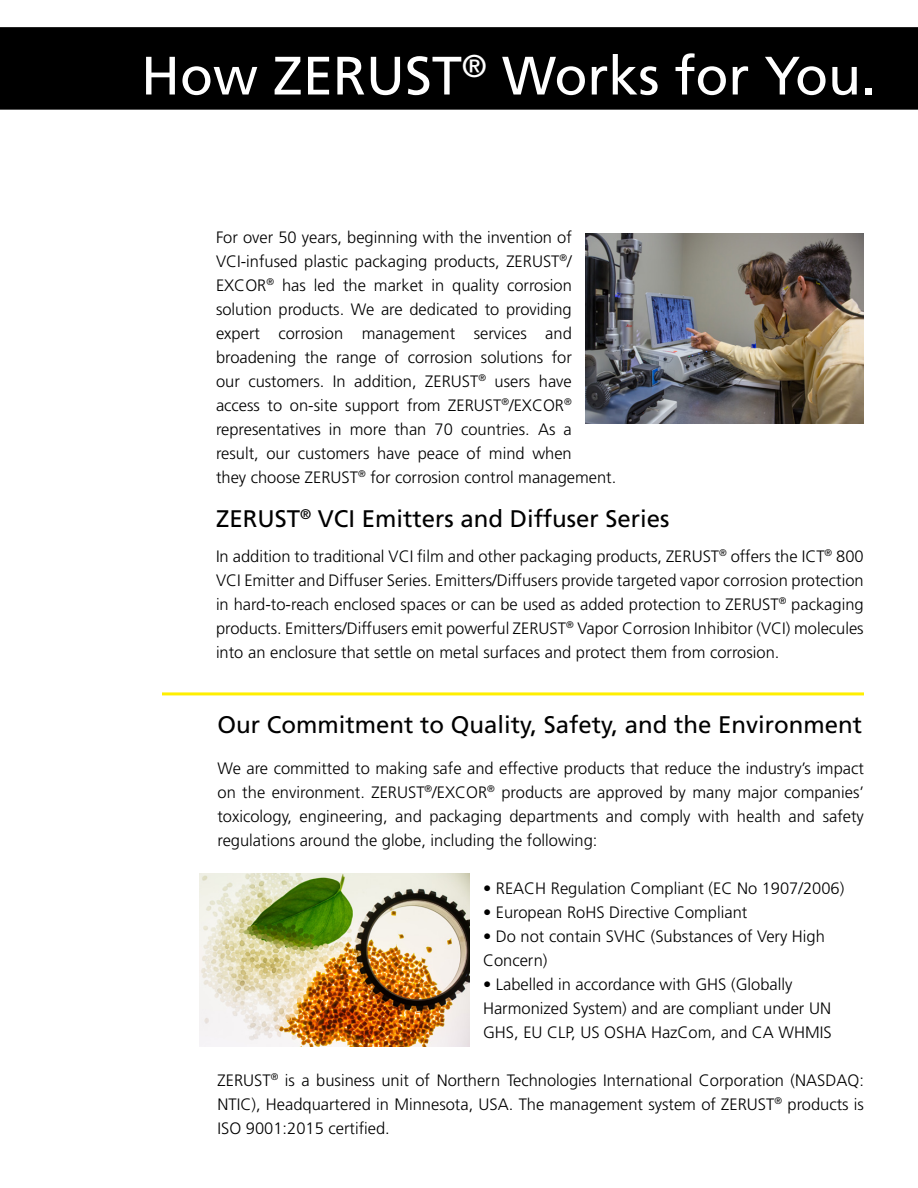
<style>
.page{position:relative;width:918px;height:1188px;background:#fff}
.page>*{position:absolute;margin:0;border:0;box-sizing:border-box;transform-origin:0 0}
.t1{font:54px "Frutiger LT Std";color:#fff}
.Paragraph_Heads{font:24px "Frutiger LT Std";color:#000}
.Paragraph{font:300 16.5px/24px "Frutiger LT Std";color:#000;text-align:justify}
</style>
<div class="page">
<div style="left:0;top:27px;width:918px;height:83px;background:#000"></div>
<hr style="left:162px;top:692px;width:702px;height:3px;background:#ffef00">
<img style="left:585px;top:234px;width:278px;height:190px">
<img style="left:200px;top:874px;width:270px;height:172px">
<p class="t1" style="left:141px;top:44px;width:737px">How ZERUST<sup>®</sup> Works for You.</p>
<p class="Paragraph" style="left:216px;top:225px;width:402px;text-align:left">For over 50 years, beginning with the invention of VCI-infused plastic packaging products, ZERUST<sup>®</sup>/ EXCOR<sup>®</sup> has led the market in quality corrosion solution products. We are dedicated to providing expert corrosion management services and broadening the range of corrosion solutions for<br>our customers. In addition, ZERUST<sup>®</sup> users have access to on-site support from ZERUST<sup>®</sup>/EXCOR<sup>® </sup>representatives in more than 70 countries. As a result, our customers have peace of mind when<br>they choose ZERUST<sup>®</sup> for corrosion control management.</p>
<p class="Paragraph_Heads" style="left:216px;top:504px;width:455px">ZERUST<sup>®</sup> VCI Emitters and Diffuser Series</p>
<p class="Paragraph" style="left:216px;top:544px;width:649px">In addition to traditional VCI film and other packaging products, ZERUST<sup>®</sup> offers the ICT<sup>®</sup> 800<br>VCI Emitter and Diffuser Series. Emitters/Diffusers provide targeted vapor corrosion protection in hard-to-reach enclosed spaces or can be used as added protection to ZERUST<sup>®</sup> packaging products. Emitters/Diffusers emit powerful ZERUST<sup>®</sup> Vapor Corrosion Inhibitor (VCI) molecules into an enclosure that settle on metal surfaces and protect them from corrosion.</p>
<p class="Paragraph_Heads" style="left:218px;top:711px;width:646px">Our Commitment to Quality, Safety, and the Environment</p>
<p class="Paragraph" style="left:218px;top:756px;width:648px">We are committed to making safe and effective products that reduce the industry’s impact on the environment. ZERUST<sup>®</sup>/EXCOR<sup>®</sup> products are approved by many major companies’ toxicology, engineering, and packaging departments and comply with health and safety regulations around the globe, including the following:</p>
<p class="Paragraph" style="left:483px;top:876px;width:363px">• REACH Regulation Compliant (EC No 1907/2006)</p>
<p class="Paragraph" style="left:483px;top:900px;width:266px">• European RoHS Directive Compliant</p>
<p class="Paragraph" style="left:483px;top:924px;width:344px">• Do not contain SVHC (Substances of Very High<br>Concern)</p>
<p class="Paragraph" style="left:483px;top:972px;width:350px;text-align:left">• Labelled in accordance with GHS (Globally<br>Harmonized System) and are compliant under UN<br>GHS, EU CLP, US OSHA HazCom, and CA WHMIS</p>
<p class="Paragraph" style="left:218px;top:1068px;width:648px">ZERUST<sup>®</sup> is a business unit of Northern Technologies International Corporation (NASDAQ:<br>NTIC), Headquartered in Minnesota, USA. The management system of ZERUST<sup>®</sup> products is ISO 9001:2015 certified.</p>
</div>
